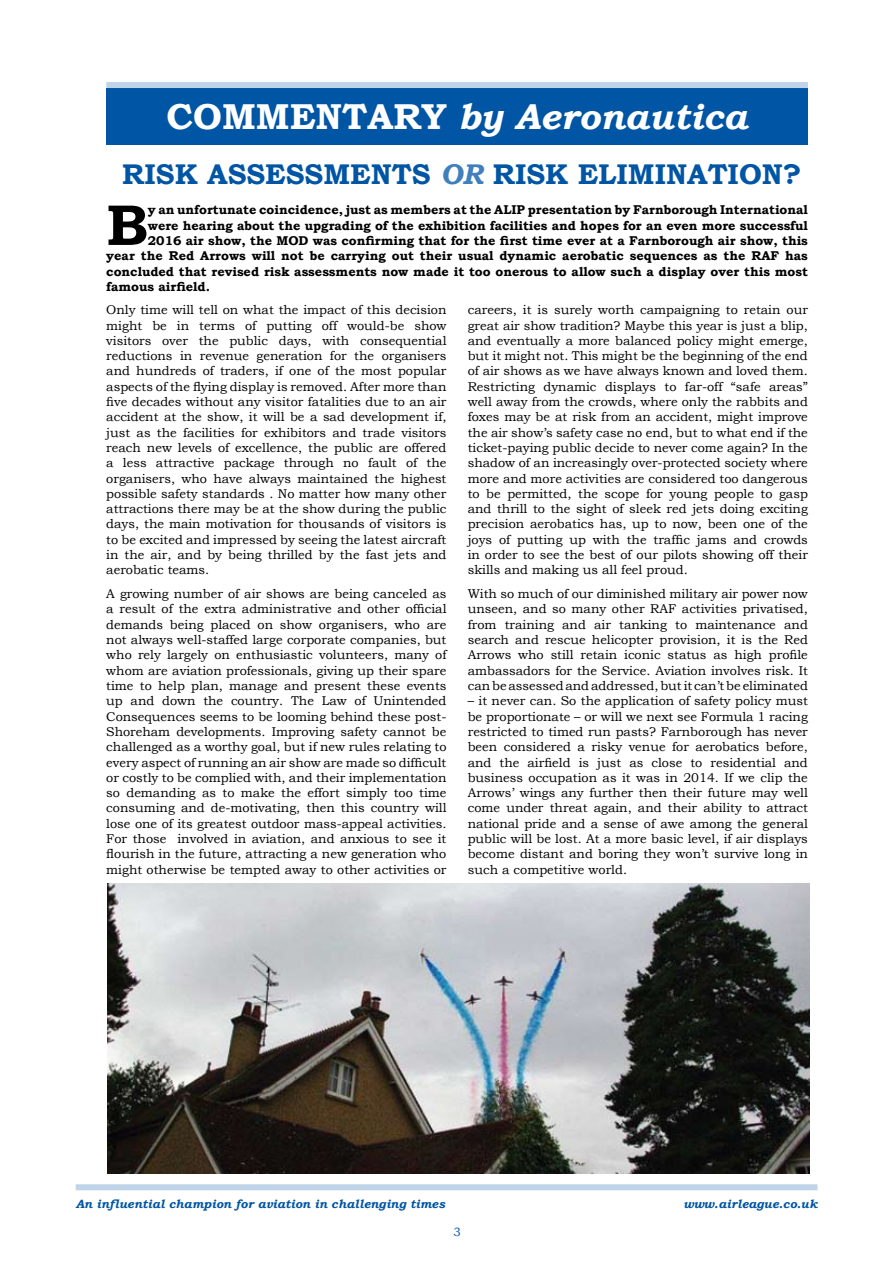
<style>
.page{position:relative;width:893px;height:1263px;background:#fff}
.page>*{position:absolute;margin:0;border:0;box-sizing:border-box;transform-origin:0 0}
.t1{font:700 57.6px "Bookman Old Style";color:#000}
.t2{font:italic 700 36px "Bookman Old Style";color:#fff}
.t3{font:700 28.5px "Bookman Old Style";color:#0055a4}
.t4{font:12.75px/15.3px "Bookman Old Style";color:#000;text-align:justify}
.t5{font:700 12.75px "Bookman Old Style";color:#000}
.t6{font:italic 700 12px "Bookman Old Style";color:#0055a4}
.t7{font:12px "Bookman Old Style";color:#0055a4}
.s1{font-style:normal}
.s2{font-style:italic;color:#407fbb}
</style>
<div class="page">
<div style="left:76px;top:1184px;width:741px;height:6px;background:#bfd4e8"></div>
<div style="left:106px;top:88px;width:702px;height:56px;background:#0055a4"></div>
<div style="left:106px;top:82px;width:702px;height:6px;background:#bfd4e8"></div>
<img style="left:108px;top:883px;width:701px;height:290px">
<h2 class="t2" style="left:167px;top:90px;width:583px"><span class="s1">COMMENTARY</span> by Aeronautica</h2>
<h3 class="t3" style="left:122px;top:154px;width:681px">RISK ASSESSMENTS <span class="s2">OR</span> RISK ELIMINATION?</h3>
<h1 class="t1" style="left:106px;top:184px;width:43px">B</h1>
<p class="t5" style="left:148px;top:201px;width:662px">y an unfortunate coincidence, just as members at the ALIP presentation by Farnborough International</p>
<p class="t5" style="left:148px;top:216px;width:662px">were hearing about the upgrading of the exhibition facilities and hopes for an even more successful</p>
<p class="t5" style="left:148px;top:231px;width:662px">2016 air show, the MOD was confirming that for the first time ever at a Farnborough air show, this</p>
<p class="t5" style="left:106px;top:247px;width:703px">year the Red Arrows will not be carrying out their usual dynamic aerobatic sequences as the RAF has</p>
<p class="t5" style="left:106px;top:262px;width:703px">concluded that revised risk assessments now made it too onerous to allow such a display over this most</p>
<p class="t5" style="left:106px;top:277px;width:105px">famous airfield.</p>
<p class="t4" style="left:106px;top:302px;width:342px">Only time will tell on what the impact of this decision might be in terms of putting off would-be show visitors over the public days, with consequential reductions in revenue generation for the organisers and hundreds of traders, if one of the most popular aspects of the flying display is removed. After more than five decades without any visitor fatalities due to an air accident at the show, it will be a sad development if, just as the facilities for exhibitors and trade visitors reach new levels of excellence, the public are offered a less attractive package through no fault of the organisers, who have always maintained the highest possible safety standards . No matter how many other attractions there may be at the show during the public days, the main motivation for thousands of visitors is to be excited and impressed by seeing the latest aircraft in the air, and by being thrilled by the fast jets and aerobatic teams.</p>
<p class="t4" style="left:106px;top:586px;width:342px">A growing number of air shows are being canceled as a result of the extra administrative and other official demands being placed on show organisers, who are not always well-staffed large corporate companies, but who rely largely on enthusiastic volunteers, many of whom are aviation professionals, giving up their spare time to help plan, manage and present these events up and down the country. The Law of Unintended Consequences seems to be looming behind these post-Shoreham developments. Improving safety cannot be challenged as a worthy goal, but if new rules relating to every aspect of running an air show are made so difficult or costly to be complied with, and their implementation so demanding as to make the effort simply too time consuming and de-motivating, then this country will lose one of its greatest outdoor mass-appeal activities.<br>For those involved in aviation, and anxious to see it flourish in the future, attracting a new generation who might otherwise be tempted away to other activities or</p>
<p class="t4" style="left:468px;top:302px;width:342px">careers, it is surely worth campaigning to retain our great air show tradition? Maybe this year is just a blip, and eventually a more balanced policy might emerge, but it might not. This might be the beginning of the end of air shows as we have always known and loved them.<br>Restricting dynamic displays to far-off “safe areas” well away from the crowds, where only the rabbits and foxes may be at risk from an accident, might improve the air show’s safety case no end, but to what end if the ticket-paying public decide to never come again? In the shadow of an increasingly over-protected society where more and more activities are considered too dangerous to be permitted, the scope for young people to gasp and thrill to the sight of sleek red jets doing exciting precision aerobatics has, up to now, been one of the joys of putting up with the traffic jams and crowds in order to see the best of our pilots showing off their skills and making us all feel proud.</p>
<p class="t4" style="left:468px;top:586px;width:342px">With so much of our diminished military air power now unseen, and so many other RAF activities privatised, from training and air tanking to maintenance and search and rescue helicopter provision, it is the Red Arrows who still retain iconic status as high profile ambassadors for the Service. Aviation involves risk. It can be assessed and addressed, but it can’t be eliminated</p>
<p class="t4" style="left:468px;top:693px;width:342px">– it never can. So the application of safety policy must be proportionate – or will we next see Formula 1 racing restricted to timed run pasts? Farnborough has never been considered a risky venue for aerobatics before, and the airfield is just as close to residential and business occupation as it was in 2014. If we clip the Arrows’ wings any further then their future may well come under threat again, and their ability to attract national pride and a sense of awe among the general public will be lost. At a more basic level, if air displays become distant and boring they won’t survive long in such a competitive world.</p>
<p class="t6" style="left:76px;top:1195px;width:371px">An influential champion for aviation in challenging times</p>
<p class="t6" style="left:683px;top:1195px;width:136px">www.airleague.co.uk</p>
<p class="t7" style="left:453px;top:1224px;width:9px">3</p>
</div>
